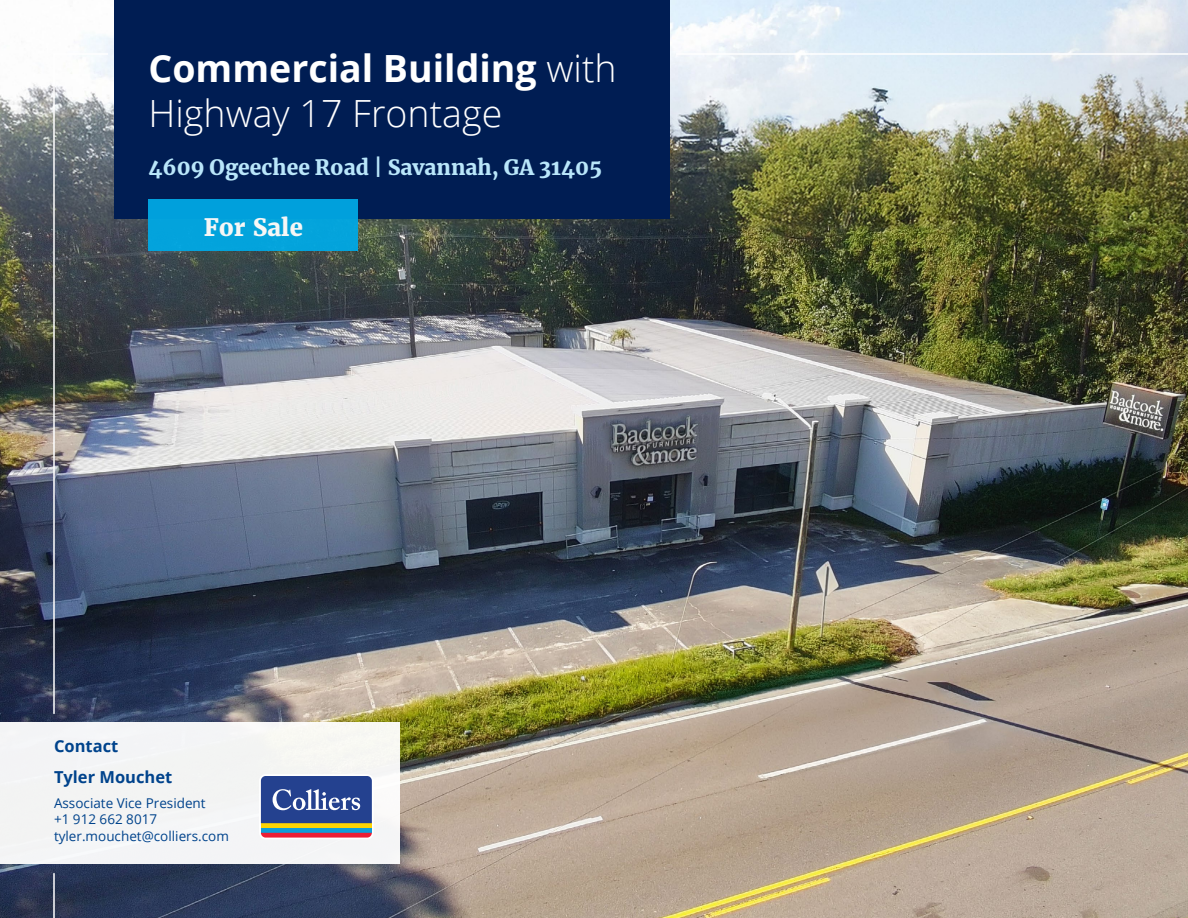
<style>
.page{position:relative;width:1188px;height:918px;background:#fff}
.page>*{position:absolute;margin:0;border:0;box-sizing:border-box;transform-origin:0 0}
.t1{font:300 37.5px/45px "Open Sans";color:#fff}
.t2{font:800 24px "Merriweather";color:#fff}
.t3{font:900 21px "Merriweather";color:#b9e6fa}
.t4{font:700 16.5px "Open Sans";color:#00438c}
.t5{font:13.5px/16.5px "Open Sans";color:#00438c}
.s1{font-weight:700}
</style>
<div class="page">
<img style="left:0;top:0;width:1188px;height:918px">
<div style="left:114px;top:0;width:556px;height:219px;background:#001d53"></div>
<div style="left:0;top:723px;width:400px;height:141px;background:#f4f4f5"></div>
<div style="left:148px;top:199px;width:210px;height:51px;background:#03a3dc"></div>
<svg style="left:259px;top:774px;width:115px;height:65px"></svg>
<div style="left:261px;top:828px;width:111px;height:5px;background:#0f9ed9"></div>
<div style="left:261px;top:823px;width:111px;height:5px;background:#fed402"></div>
<svg style="left:261px;top:833px;width:111px;height:5px"></svg>
<svg style="left:261px;top:776px;width:111px;height:47px;background:#3c559b"></svg>
<img style="left:52px;top:52px;width:58px;height:663px">
<hr style="left:53px;top:873px;width:2px;height:45px;background:#fff">
<hr style="left:676px;top:53px;width:512px;height:2px;background:#fff">
<h1 class="t1" style="left:148px;top:45px;width:470px"><span class="s1">Commercial Building</span> with<br>Highway 17 Frontage</h1>
<h3 class="t3" style="left:148px;top:153px;width:455px">4609 Ogeechee Road | Savannah, GA 31405</h3>
<h2 class="t2" style="left:204px;top:212px;width:101px">For Sale</h2>
<p class="t4" style="left:54px;top:735px;width:66px">Contact</p>
<p class="t4" style="left:54px;top:765px;width:120px">Tyler Mouchet</p>
<p class="t5" style="left:54px;top:794px;width:176px">Associate Vice President<br>+1 912 662 8017 tyler.mouchet@colliers.com</p>
</div>
